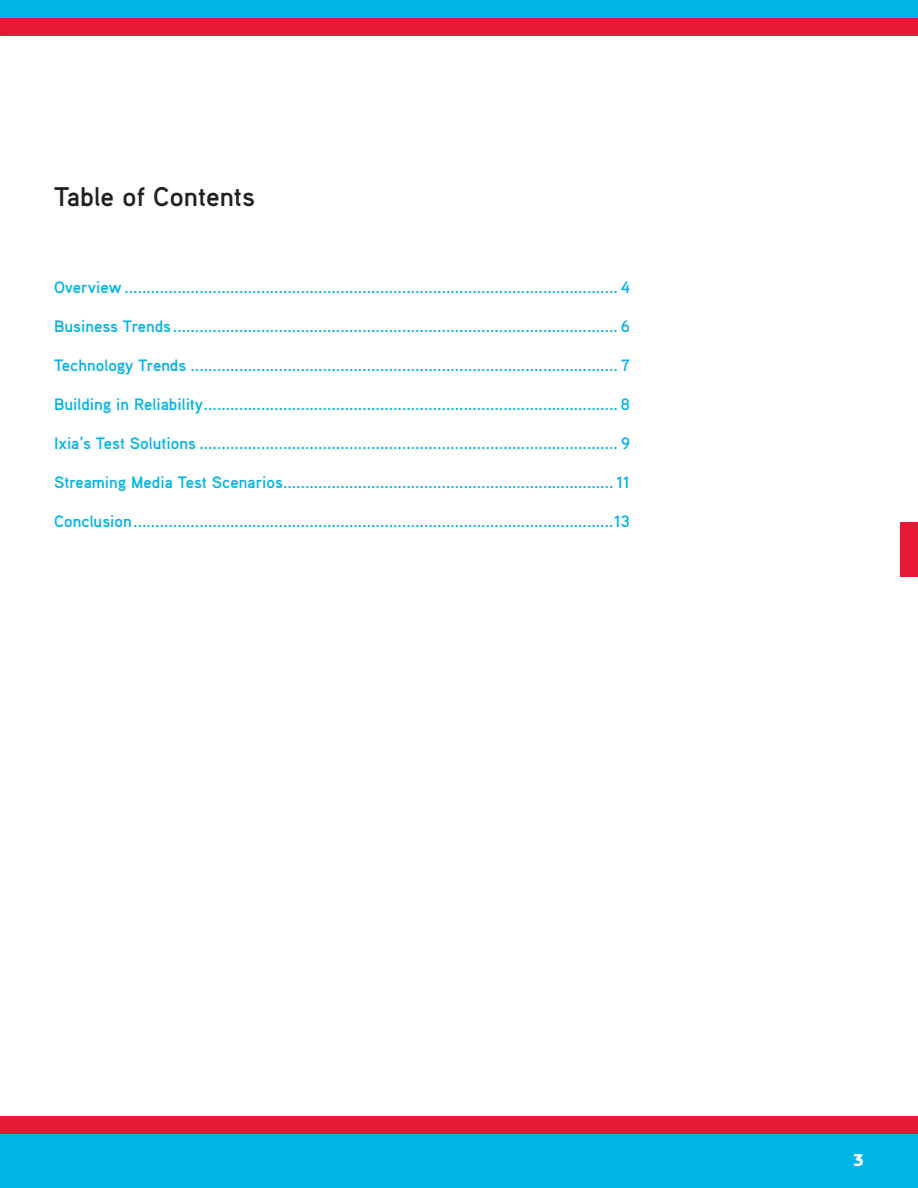
<style>
.page{position:relative;width:918px;height:1188px;background:#fff}
.page>*{position:absolute;margin:0;border:0;box-sizing:border-box;transform-origin:0 0}
.Header_-_1{font:700 27px "Aaux Pro OT";color:#231f20}
.t1{font:700 18px "PF Square Sans Pro";color:#fff}
.TOC_-_2{font:700 16.5px "Aaux Pro OT";color:#00b5e6}
</style>
<div class="page">
<div style="left:0;top:1134px;width:918px;height:54px;background:#00b5e6"></div>
<div style="left:0;top:1116px;width:918px;height:18px;background:#e51836"></div>
<div style="left:900px;top:522px;width:18px;height:54px;background:#e51836"></div>
<div style="left:901px;top:523px;width:17px;height:54px;background:#e51836"></div>
<div style="left:0;top:18px;width:918px;height:18px;background:#e51836"></div>
<div style="left:0;top:0;width:918px;height:18px;background:#00b5e6"></div>
<p class="Header_-_1" style="left:54px;top:180px;width:202px">Table of Contents</p>
<p class="TOC_-_2" style="left:54px;top:277px;width:578px">Overview ................................................................................................................ 4</p>
<p class="TOC_-_2" style="left:54px;top:316px;width:578px">Business Trends..................................................................................................... 6</p>
<p class="TOC_-_2" style="left:54px;top:355px;width:578px">Technology Trends ................................................................................................. 7</p>
<p class="TOC_-_2" style="left:54px;top:394px;width:578px">Building in Reliability.............................................................................................. 8</p>
<p class="TOC_-_2" style="left:54px;top:433px;width:578px">Ixia’s Test Solutions ............................................................................................... 9</p>
<p class="TOC_-_2" style="left:54px;top:472px;width:578px">Streaming Media Test Scenarios........................................................................... 11</p>
<p class="TOC_-_2" style="left:54px;top:511px;width:578px">Conclusion.............................................................................................................13</p>
<p class="t1" style="left:853px;top:1149px;width:12px">3</p>
</div>
